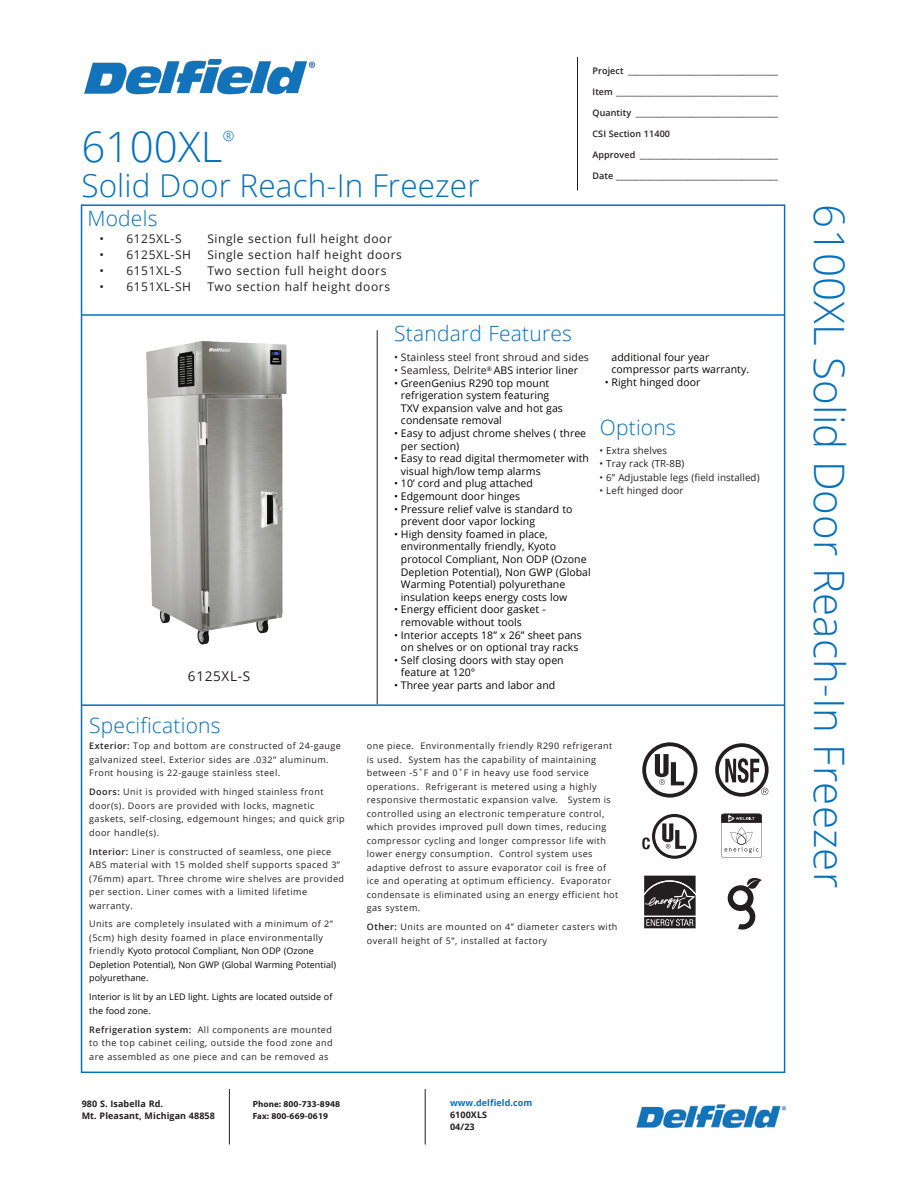
<style>
.page{position:relative;width:918px;height:1188px;background:#fff}
.page>*{position:absolute;margin:0;border:0;box-sizing:border-box;transform-origin:0 0}
.Side_Headers{font:300 42px "Open Sans";letter-spacing:.005em;color:#0770ba}
.Header_-_Main{font:300 42px "Open Sans";letter-spacing:.005em;color:#0770ba}
.Header_-_Main-2{font:300 31.5px "Open Sans";letter-spacing:.005em;color:#0770ba}
.Header_-_Specs{font:300 21px "Open Sans";letter-spacing:.01em;color:#0770ba}
.Header_-_Main-3{font:300 13.95px "Open Sans";color:#0770ba}
.Model_Number{font:13.5px "Open Sans";letter-spacing:.05em;color:#231f20}
.t1{font:12px "Open Sans";letter-spacing:.05em;color:#231f20}
.t2{font:10.5px/12.6px "Open Sans";letter-spacing:.005em;color:#040503}
.t3{font:10.5px "Open Sans";letter-spacing:.01em;color:#231f20}
.t4{font:9.75px "Open Sans";letter-spacing:.01em;color:#231f20}
.Specifications{font:9px/13.5px "Open Sans";letter-spacing:.05em;color:#231f20}
.Specifications-2{font:9px/13.5px "Open Sans";letter-spacing:.005em;color:#040503}
.t5{font:600 9px "Open Sans";letter-spacing:.01em;color:#231f20}
.Bottom_Signoff{font:700 9px "Open Sans";letter-spacing:.01em;color:#231f20}
.t6{font:700 9px "Myriad Pro";letter-spacing:.01em;color:#231f20}
.Bottom_Signoff-2{font:700 9px "Open Sans";letter-spacing:.01em;color:#0770ba}
.Model_Number-2{font:700 9px "Open Sans";color:#231f20}
.s1{font-weight:600}
.s2{color:#231f20}
.s3{color:#040503}
</style>
<div class="page">
<hr style="left:577px;top:57px;width:1px;height:133px;background:#231f20">
<hr style="left:229px;top:1089px;width:1px;height:55px;background:#231f20">
<hr style="left:425px;top:1089px;width:1px;height:55px;background:#231f20">
<img style="left:84px;top:59px;width:232px;height:36px">
<img style="left:636px;top:1104px;width:150px;height:24px">
<hr style="left:377px;top:330px;width:1px;height:374px;background:#231f20">
<hr style="left:81px;top:314px;width:703px;height:2px;background:#0770ba">
<hr style="left:82px;top:704px;width:702px;height:2px;background:#0770ba">
<div style="left:642px;top:742px;width:55px;height:56px;border:4px solid #231f20;border-radius:50%"></div>
<svg style="left:655px;top:754px;width:29px;height:31px"></svg>
<div style="left:652px;top:814px;width:45px;height:45px;border:3px solid #231f20;border-radius:50%"></div>
<svg style="left:662px;top:823px;width:24px;height:26px"></svg>
<svg style="left:642px;top:837px;width:8px;height:12px"></svg>
<div style="left:715px;top:743px;width:54px;height:54px;border:4px solid #231f20;border-radius:50%"></div>
<svg style="left:725px;top:758px;width:43px;height:37px"></svg>
<svg style="left:728px;top:877px;width:34px;height:53px"></svg>
<svg style="left:721px;top:814px;width:41px;height:44px"></svg>
<img style="left:146px;top:341px;width:141px;height:304px">
<div style="left:643px;top:874px;width:54px;height:43px;background:#adacac"></div>
<svg style="left:643px;top:876px;width:54px;height:53px;background:#535051"></svg>
<p class="Header_-_Main" style="left:81px;top:118px;width:143px">6100XL</p>
<p class="Header_-_Main-3" style="left:223px;top:126px;width:13px">®</p>
<p class="Header_-_Main-2" style="left:81px;top:163px;width:400px">Solid Door Reach-In Freezer</p>
<p class="Header_-_Specs" style="left:87px;top:204px;width:72px">Models</p>
<p class="t1" style="left:99px;top:231px;width:84px">• 6125XL-S</p>
<p class="t1" style="left:207px;top:231px;width:186px">Single section full height door</p>
<p class="t1" style="left:99px;top:247px;width:93px">• 6125XL-SH</p>
<p class="t1" style="left:207px;top:247px;width:196px">Single section half height doors</p>
<p class="t1" style="left:99px;top:262px;width:84px">• 6151XL-S</p>
<p class="t1" style="left:207px;top:262px;width:181px">Two section full height doors</p>
<p class="t1" style="left:99px;top:278px;width:93px">• 6151XL-SH</p>
<p class="t1" style="left:207px;top:278px;width:184px">Two section half height doors</p>
<p class="Header_-_Specs" style="left:394px;top:319px;width:179px">Standard Features</p>
<p class="t5" style="left:592px;top:64px;width:187px">Project ______________________________________</p>
<p class="t5" style="left:592px;top:85px;width:187px">Item _________________________________________</p>
<p class="t5" style="left:592px;top:106px;width:187px">Quantity ____________________________________</p>
<p class="t5" style="left:592px;top:127px;width:79px">CSI Section 11400</p>
<p class="t5" style="left:592px;top:148px;width:187px">Approved ___________________________________</p>
<p class="t5" style="left:592px;top:169px;width:187px">Date _________________________________________</p>
<p class="Model_Number" style="left:188px;top:667px;width:64px">6125XL-S</p>
<p class="Header_-_Specs" style="left:89px;top:711px;width:133px">Specifications</p>
<p class="Specifications" style="left:89px;top:739px;width:253px"><span class="s1">Exterior:</span> Top and bottom are constructed of 24-gauge galvanized steel. Exterior sides are .032” aluminum.<br>Front housing is 22-gauge stainless steel.</p>
<p class="Specifications" style="left:89px;top:785px;width:257px"><span class="s1">Doors:</span> Unit is provided with hinged stainless front door(s). Doors are provided with locks, magnetic gaskets, self-closing, edgemount hinges; and quick grip door handle(s).</p>
<p class="Specifications" style="left:89px;top:844px;width:256px"><span class="s1">Interior:</span> Liner is constructed of seamless, one piece ABS material with 15 molded shelf supports spaced 3” (76mm) apart. Three chrome wire shelves are provided per section. Liner comes with a limited lifetime warranty.</p>
<p class="Specifications-2" style="left:89px;top:917px;width:248px"><span class="s2">Units are completely insulated with a minimum of 2” (5cm) high desity foamed in place environmentally friendly</span> Kyoto protocol Compliant, Non ODP (Ozone Depletion Potential), Non GWP (Global Warming Potential) polyurethane.</p>
<p class="Specifications-2" style="left:89px;top:990px;width:245px">Interior is lit by an LED light. Lights are located outside of the food zone.</p>
<p class="Specifications" style="left:89px;top:1023px;width:245px;text-align:justify"><span class="s1">Refrigeration system:</span> All components are mounted to the top cabinet ceiling, outside the food zone and are assembled as one piece and can be removed as</p>
<p class="Bottom_Signoff" style="left:82px;top:1097px;width:83px">980 S. Isabella Rd.</p>
<p class="Bottom_Signoff" style="left:82px;top:1109px;width:135px">Mt. Pleasant, Michigan 48858</p>
<p class="t6" style="left:253px;top:1098px;width:89px">Phone: 800-733-8948</p>
<p class="t6" style="left:253px;top:1110px;width:77px">Fax: 800-669-0619</p>
<p class="t3" style="left:394px;top:350px;width:196px">• Stainless steel front shroud and sides</p>
<p class="t3" style="left:394px;top:363px;width:185px">• Seamless, Delrite<sup>®</sup> <span class="s3">ABS interior liner</span></p>
<p class="t2" style="left:401px;top:376px;width:163px;text-indent:-7px">• GreenGenius R290 top mount refrigeration system featuring<br>TXV expansion valve and hot gas condensate removal</p>
<p class="t2" style="left:401px;top:427px;width:187px;text-indent:-7px">• Easy to adjust chrome shelves ( three per section)</p>
<p class="t2" style="left:401px;top:452px;width:190px;text-indent:-7px">• Easy to read digital thermometer with visual high/low temp alarms</p>
<p class="t2" style="left:394px;top:477px;width:140px">• 10’ cord and plug attached</p>
<p class="t2" style="left:394px;top:490px;width:128px">• Edgemount door hinges</p>
<p class="t2" style="left:401px;top:502px;width:173px;text-indent:-7px">• Pressure relief valve is standard to prevent door vapor locking</p>
<p class="t2" style="left:401px;top:527px;width:191px;text-indent:-7px">• High density foamed in place, environmentally friendly, Kyoto protocol Compliant, Non ODP (Ozone Depletion Potential), Non GWP (Global Warming Potential) polyurethane insulation keeps energy costs low</p>
<p class="t2" style="left:401px;top:603px;width:146px;text-indent:-7px">• Energy efficient door gasket - removable without tools</p>
<p class="t2" style="left:394px;top:628px;width:189px;text-align:center">• Interior accepts 18” x 26” sheet pans on shelves or on optional tray racks</p>
<p class="t2" style="left:401px;top:653px;width:164px;text-indent:-7px">• Self closing doors with stay open feature at 120°</p>
<p class="t2" style="left:394px;top:679px;width:163px">• Three year parts and labor and</p>
<p class="t2" style="left:612px;top:350px;width:139px">additional four year compressor parts warranty.</p>
<p class="t2" style="left:605px;top:375px;width:97px">• Right hinged door</p>
<p class="Header_-_Specs" style="left:600px;top:413px;width:78px">Options</p>
<p class="t4" style="left:600px;top:444px;width:69px">• Extra shelves</p>
<p class="t4" style="left:600px;top:457px;width:86px">• Tray rack (TR-8B)</p>
<p class="t4" style="left:600px;top:471px;width:162px">• 6” Adjustable legs (field installed)</p>
<p class="t4" style="left:600px;top:484px;width:86px">• Left hinged door</p>
<p class="Specifications" style="left:367px;top:739px;width:253px">one piece. Environmentally friendly R290 refrigerant is used. System has the capability of maintaining between -5˚F and 0˚F in heavy use food service operations. Refrigerant is metered using a highly responsive thermostatic expansion valve. System is controlled using an electronic temperature control, which provides improved pull down times, reducing compressor cycling and longer compressor life with lower energy consumption. Control system uses adaptive defrost to assure evaporator coil is free of ice and operating at optimum efficiency. Evaporator condensate is eliminated using an energy efficient hot gas system.</p>
<p class="Specifications" style="left:367px;top:920px;width:252px"><span class="s1">Other:</span> Units are mounted on 4” diameter casters with overall height of 5”, installed at factory</p>
<p class="Bottom_Signoff-2" style="left:450px;top:1097px;width:84px">www.delfield.com</p>
<p class="Bottom_Signoff" style="left:450px;top:1109px;width:39px">6100XLS</p>
<p class="Model_Number-2" style="left:450px;top:1121px;width:26px">04/23</p>
<p class="Side_Headers" style="left:858px;top:204px;width:685px;rotate:90deg">6100XL Solid Door Reach-In Freezer</p>
</div>
